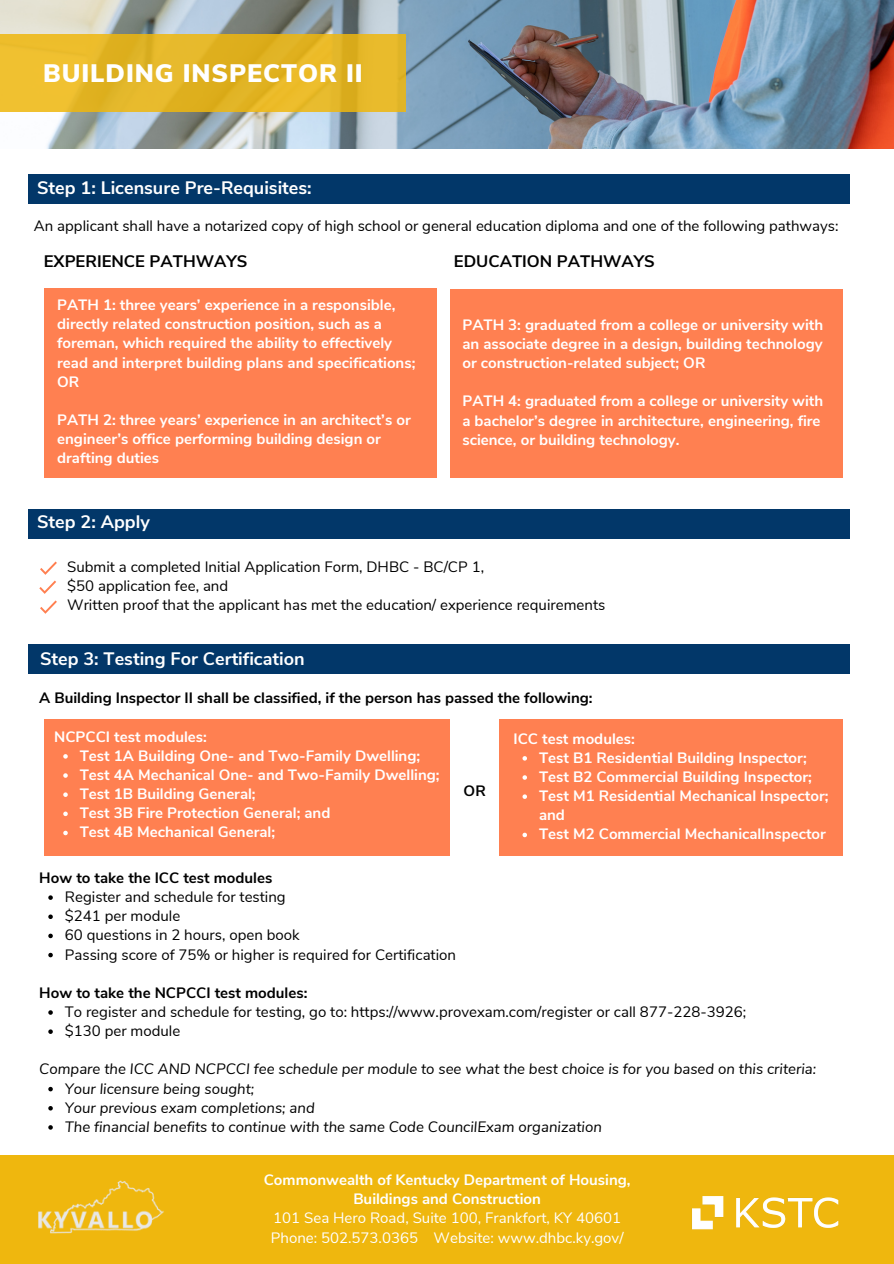
<style>
.page{position:relative;width:894px;height:1264px;background:#fff}
.page>*{position:absolute;margin:0;border:0;box-sizing:border-box;transform-origin:0 0}
.t1{font:900 25.2px "Nunito Sans";letter-spacing:.035em;color:#fff}
.t2{font:700 18px "Nunito Sans";color:#fff}
.t3{font:700 16.65px "Nunito Sans";color:#000}
.t4{font:700 15px/19.2px "Nunito Sans";color:#fff}
.t5{font:15px/19.2px "Nunito Sans";color:#000}
.t6{font:italic 15px/19.2px "Nunito Sans";color:#000}
.t7{font:700 15px "Nunito Sans";color:#000}
.t8{font:15px/19.2px "Nunito Sans";color:#fff}
</style>
<div class="page">
<img style="left:0;top:0;width:893px;height:148px">
<div style="left:0;top:1155px;width:893px;height:108px;background:#efb70e"></div>
<img style="left:38px;top:1180px;width:126px;height:54px">
<img style="left:692px;top:1196px;width:147px;height:34px">
<div style="left:0;top:34px;width:405px;height:78px;background:linear-gradient(to right,#eabb2b,#e0b323)"></div>
<div style="left:28px;top:174px;width:821px;height:30px;background:#023769"></div>
<div style="left:28px;top:509px;width:821px;height:29px;background:#023769"></div>
<svg style="left:39px;top:561px;width:18px;height:33px"></svg>
<svg style="left:40px;top:600px;width:17px;height:14px"></svg>
<div style="left:28px;top:644px;width:821px;height:30px;background:#023769"></div>
<div style="left:450px;top:289px;width:392px;height:188px;background:#ff8051"></div>
<div style="left:44px;top:288px;width:392px;height:189px;background:#ff8051"></div>
<div style="left:44px;top:719px;width:405px;height:136px;background:#ff8051"></div>
<div style="left:499px;top:719px;width:343px;height:136px;background:#ff8051"></div>
<svg style="left:63px;top:754px;width:5px;height:4px"></svg>
<svg style="left:63px;top:773px;width:5px;height:4px"></svg>
<svg style="left:63px;top:792px;width:5px;height:5px"></svg>
<svg style="left:63px;top:811px;width:5px;height:5px"></svg>
<svg style="left:63px;top:830px;width:5px;height:5px"></svg>
<svg style="left:522px;top:756px;width:5px;height:4px"></svg>
<svg style="left:522px;top:775px;width:5px;height:4px"></svg>
<svg style="left:522px;top:794px;width:5px;height:5px"></svg>
<svg style="left:522px;top:832px;width:5px;height:5px"></svg>
<svg style="left:48px;top:895px;width:5px;height:4px"></svg>
<svg style="left:48px;top:914px;width:5px;height:5px"></svg>
<svg style="left:48px;top:933px;width:5px;height:5px"></svg>
<svg style="left:48px;top:952px;width:5px;height:5px"></svg>
<svg style="left:48px;top:1010px;width:5px;height:4px"></svg>
<svg style="left:48px;top:1029px;width:5px;height:4px"></svg>
<svg style="left:48px;top:1086px;width:5px;height:5px"></svg>
<svg style="left:48px;top:1106px;width:5px;height:4px"></svg>
<svg style="left:48px;top:1125px;width:5px;height:4px"></svg>
<h1 class="t1" style="left:43px;top:57px;width:321px">BUILDING INSPECTOR II</h1>
<p class="t2" style="left:37px;top:176px;width:276px">Step 1: Licensure Pre-Requisites:</p>
<p class="t5" style="left:34px;top:217px;width:805px">An applicant shall have a notarized copy of high school or general education diploma and one of the following pathways:</p>
<p class="t3" style="left:44px;top:250px;width:205px">EXPERIENCE PATHWAYS</p>
<p class="t4" style="left:57px;top:295px;width:359px">PATH 1: three years’ experience in a responsible, directly related construction position, such as a foreman, which required the ability to effectively read and interpret building plans and specifications; OR</p>
<p class="t4" style="left:57px;top:410px;width:355px">PATH 2: three years’ experience in an architect’s or engineer’s office performing building design or drafting duties</p>
<p class="t3" style="left:454px;top:250px;width:202px">EDUCATION PATHWAYS</p>
<p class="t4" style="left:462px;top:315px;width:362px;text-align:justify">PATH 3: graduated from a college or university with an associate degree in a design, building technology or construction-related subject; OR</p>
<p class="t4" style="left:462px;top:392px;width:362px">PATH 4: graduated from a college or university with a bachelor’s degree in architecture, engineering, fire science, or building technology.</p>
<p class="t2" style="left:37px;top:510px;width:114px">Step 2: Apply</p>
<p class="t5" style="left:67px;top:557px;width:539px">Submit a completed Initial Application Form, DHBC - BC/CP 1,<br>$50 application fee, and<br>Written proof that the applicant has met the education/ experience requirements</p>
<p class="t2" style="left:40px;top:647px;width:266px">Step 3: Testing For Certification</p>
<p class="t7" style="left:39px;top:688px;width:554px">A Building Inspector II shall be classified, if the person has passed the following:</p>
<p class="t4" style="left:54px;top:727px;width:154px">NCPCCI test modules:</p>
<p class="t4" style="left:80px;top:746px;width:361px">Test 1A Building One- and Two-Family Dwelling; Test 4A Mechanical One- and Two-Family Dwelling; Test 1B Building General;<br>Test 3B Fire Protection General; and<br>Test 4B Mechanical General;</p>
<p class="t7" style="left:463px;top:780px;width:24px">OR</p>
<p class="t7" style="left:39px;top:867px;width:234px">How to take the ICC test modules</p>
<p class="t5" style="left:65px;top:887px;width:392px">Register and schedule for testing<br>$241 per module<br>60 questions in 2 hours, open book<br>Passing score of 75% or higher is required for Certification</p>
<p class="t7" style="left:39px;top:982px;width:269px">How to take the NCPCCI test modules:</p>
<p class="t4" style="left:513px;top:729px;width:123px">ICC test modules:</p>
<p class="t4" style="left:539px;top:748px;width:291px">Test B1 Residential Building Inspector; Test B2 Commercial Building Inspector; Test M1 Residential Mechanical Inspector; and<br>Test M2 Commercial MechanicalInspector</p>
<p class="t5" style="left:65px;top:1002px;width:682px">To register and schedule for testing, go to: https://www.provexam.com/register or call 877-228-3926; $130 per module</p>
<p class="t6" style="left:39px;top:1059px;width:778px">Compare the ICC AND NCPCCI fee schedule per module to see what the best choice is for you based on this criteria:</p>
<p class="t6" style="left:65px;top:1079px;width:538px">Your licensure being sought;<br>Your previous exam completions; and<br>The financial benefits to continue with the same Code CouncilExam organization</p>
<p class="t4" style="left:264px;top:1170px;width:368px;text-align:center">Commonwealth of Kentucky Department of Housing,<br>Buildings and Construction</p>
<p class="t8" style="left:271px;top:1208px;width:354px">101 Sea Hero Road, Suite 100, Frankfort, KY 40601<br>Phone: 502.573.0365 Website: www.dhbc.ky.gov/</p>
</div>
